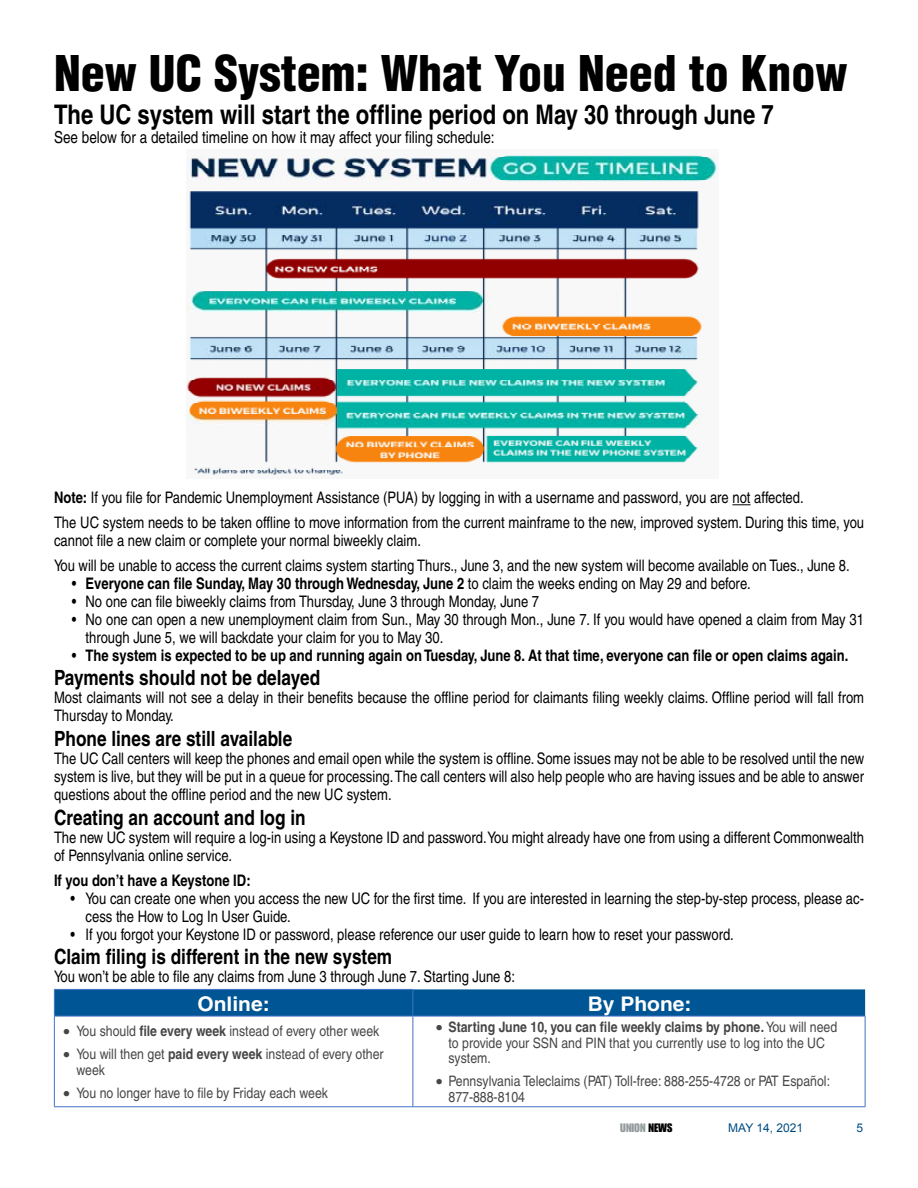
<style>
.page{position:relative;width:918px;height:1188px;background:#fff}
.page>*{position:absolute;margin:0;border:0;box-sizing:border-box;transform-origin:0 0}
.t1{font:900 condensed 48px "Helvetica";color:#000}
.t2{font:700 condensed 27px "Helvetica";color:#000}
.t3{font:700 condensed 21px "Helvetica";color:#000}
.t4{font:700 20.1px "Helvetica";color:#fff;scale:1.04 1}
.t5{font:condensed 16.5px "Helvetica";color:#000}
.t6{font:condensed 15.9px/18px "Helvetica";color:#000}
.t7{font:700 condensed 15.9px "Helvetica";color:#000}
.t8{font:condensed 14.4px/15.9px "Helvetica";color:#464646;scale:1.04 1}
.t9{font:12px "Arial";color:#004c81}
.t10{font:12px "Impact";color:#959c9d}
.s1{font-weight:700}
.s2{font-weight:400}
.s3{color:#000}
</style>
<div class="page">
<svg style="left:732px;top:504px;width:19px;height:1px"></svg>
<img style="left:186px;top:155px;width:531px;height:320px">
<hr style="left:54px;top:1016px;width:1px;height:90px;background:#4472c4">
<hr style="left:413px;top:1016px;width:1px;height:90px;background:#4472c4">
<hr style="left:865px;top:1016px;width:1px;height:90px;background:#4472c4">
<hr style="left:54px;top:1106px;width:359px;height:1px;background:#4472c4">
<hr style="left:413px;top:1106px;width:453px;height:1px;background:#4472c4">
<hr style="left:55px;top:1016px;width:358px;height:1px;background:#4472c4">
<hr style="left:413px;top:1016px;width:453px;height:1px;background:#4472c4">
<svg style="left:54px;top:989px;width:811px;height:27px;background:#045796"></svg>
<h1 class="t1" style="left:54px;top:43px;width:795px">New UC System: What You Need to Know</h1>
<h2 class="t2" style="left:54px;top:98px;width:721px">The UC system will start the offline period on May 30 through June 7</h2>
<p class="t5" style="left:54px;top:128px;width:442px">See below for a detailed timeline on how it may affect your filing schedule:</p>
<p class="t6" style="left:54px;top:485px;width:812px;line-height:24.8px"><span class="s1">Note:</span> If you file for Pandemic Unemployment Assistance (PUA) by logging in with a username and password, you are not affected.<br>The UC system needs to be taken offline to move information from the current mainframe to the new, improved system. During this time, you</p>
<p class="t6" style="left:54px;top:528px;width:797px;line-height:24.8px">cannot file a new claim or complete your normal biweekly claim.<br>You will be unable to access the current claims system starting Thurs., June 3, and the new system will become available on Tues., June 8.</p>
<p class="t7" style="left:72px;top:573px;width:680px"><span class="s2">•</span> Everyone can file Sunday, May 30 through Wednesday, June 2 <span class="s2">to claim the weeks ending on May 29 and before.</span></p>
<p class="t6" style="left:72px;top:592px;width:469px">• No one can file biweekly claims from Thursday, June 3 through Monday, June 7</p>
<p class="t6" style="left:85px;top:610px;width:780px;text-indent:-13px">• No one can open a new unemployment claim from Sun., May 30 through Mon., June 7. If you would have opened a claim from May 31 through June 5, we will backdate your claim for you to May 30.</p>
<p class="t7" style="left:72px;top:645px;width:778px"><span class="s2">•</span> The system is expected to be up and running again on Tuesday, June 8. At that time, everyone can file or open claims again.</p>
<h3 class="t3" style="left:54px;top:665px;width:268px">Payments should not be delayed</h3>
<p class="t6" style="left:54px;top:689px;width:812px">Most claimants will not see a delay in their benefits because the offline period for claimants filing weekly claims. Offline period will fall from<br>Thursday to Monday.</p>
<h3 class="t3" style="left:54px;top:726px;width:240px">Phone lines are still available</h3>
<p class="t6" style="left:54px;top:750px;width:812px;text-align:justify">The UC Call centers will keep the phones and email open while the system is offline. Some issues may not be able to be resolved until the new system is live, but they will be put in a queue for processing. The call centers will also help people who are having issues and be able to answer questions about the offline period and the new UC system.</p>
<h3 class="t3" style="left:54px;top:805px;width:253px">Creating an account and log in</h3>
<p class="t6" style="left:54px;top:828px;width:812px">The new UC system will require a log-in using a Keystone ID and password. You might already have one from using a different Commonwealth of Pennsylvania online service.</p>
<p class="t7" style="left:54px;top:870px;width:198px">If you don’t have a Keystone ID:</p>
<p class="t6" style="left:86px;top:889px;width:780px;text-indent:-15px">• You can create one when you access the new UC for the first time. If you are interested in learning the step-by-step process, please ac&shy;cess the How to Log In User Guide.</p>
<p class="t6" style="left:71px;top:925px;width:665px">• If you forgot your Keystone ID or password, please reference our user guide to learn how to reset your password.</p>
<h3 class="t3" style="left:54px;top:944px;width:340px">Claim filing is different in the new system</h3>
<p class="t6" style="left:54px;top:968px;width:463px">You won’t be able to file any claims from June 3 through June 7. Starting June 8:</p>
<p class="t4" style="left:197px;top:992px;width:71px">Online:</p>
<p class="t4" style="left:588px;top:991px;width:101px">By Phone:</p>
<p class="t8" style="left:63px;top:1023px;width:306px">• You should <span class="s1">file every week</span> instead of every other week</p>
<p class="t8" style="left:77px;top:1046px;width:297px;text-indent:-14px">• You will then get <span class="s1">paid every week</span> instead of every other week</p>
<p class="t8" style="left:63px;top:1085px;width:256px">• You no longer have to file by Friday each week</p>
<p class="t8" style="left:449px;top:1019px;width:375px;text-indent:-13px">• <span class="s1">Starting June 10, you can file weekly claims by phone.</span> You will need to provide your SSN and PIN that you currently use to log into the UC system.</p>
<p class="t8" style="left:449px;top:1073px;width:368px;text-indent:-13px">• Pennsylvania Teleclaims (PAT) Toll-free: 888-255-4728 or PAT Español:<br>877-888-8104</p>
<p class="t10" style="left:620px;top:1120px;width:54px">UNION <span class="s3">NEWS</span></p>
<p class="t9" style="left:728px;top:1119px;width:76px">MAY 14, 2021</p>
<p class="t9" style="left:857px;top:1119px;width:8px">5</p>
</div>
